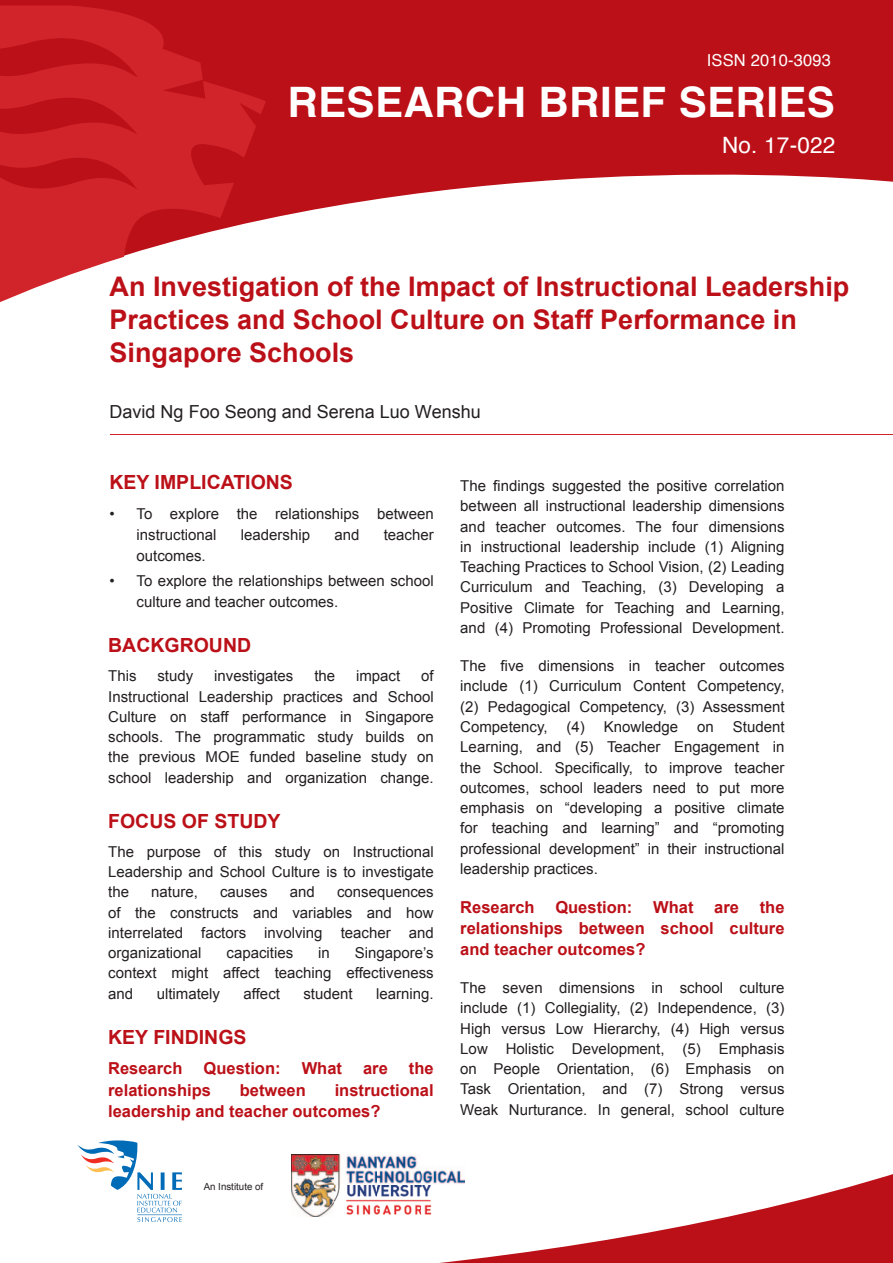
<style>
.page{position:relative;width:893px;height:1263px;background:#fff}
.page>*{position:absolute;margin:0;border:0;box-sizing:border-box;transform-origin:0 0}
.t1{font:700 42px "Helvetica";letter-spacing:.01em;color:#fff}
.t2{font:700 27px/33px "Arial";color:#bb1018}
.t3{font:22.5px "Helvetica";letter-spacing:.01em;color:#fff}
.t4{font:700 19.5px "Arial";color:#bb1018}
.t5{font:18px "Arial";color:#231f20}
.t6{font:700 16.5px/21px "Arial";color:#bb1018}
.t7{font:16.5px "Helvetica";letter-spacing:.01em;color:#fff}
.t8{font:15px/20.2px "Arial";color:#231f20;text-align:justify}
.t9{font:9.75px "Arial";color:#231f20}
</style>
<div class="page">
<svg style="left:0;top:0;width:893px;height:219px;fill:#bb1018"></svg>
<svg style="left:306px;top:1174px;width:587px;height:89px"></svg>
<hr style="left:110px;top:434px;width:783px;height:1px;background:#d1232a">
<svg style="left:0;top:5px;width:266px;height:297px;fill:#d1232a"></svg>
<svg style="left:77px;top:1140px;width:105px;height:82px"></svg>
<img style="left:291px;top:1154px;width:174px;height:62px">
<p class="t7" style="left:707px;top:48px;width:126px">ISSN 2010-3093</p>
<h1 class="t1" style="left:287px;top:69px;width:549px">RESEARCH BRIEF SERIES</h1>
<h3 class="t3" style="left:722px;top:128px;width:115px">No. 17-022</h3>
<h2 class="t2" style="left:110px;top:271px;width:741px">An Investigation of the Impact of Instructional Leadership<br>Practices and School Culture on Staff Performance in<br>Singapore Schools</h2>
<p class="t5" style="left:110px;top:399px;width:373px">David Ng Foo Seong and Serena Luo Wenshu</p>
<h3 class="t4" style="left:109px;top:469px;width:185px">KEY IMPLICATIONS</h3>
<p class="t8" style="left:136px;top:503px;width:299px;line-height:21px;text-indent:-27px">• To explore the relationships between instructional</p>
<p class="t8" style="left:241px;top:525px;width:71px">leadership</p>
<p class="t8" style="left:334px;top:525px;width:27px">and</p>
<p class="t8" style="left:384px;top:525px;width:52px">teacher</p>
<p class="t8" style="left:136px;top:546px;width:71px">outcomes.</p>
<p class="t8" style="left:136px;top:571px;width:299px;line-height:21px;text-indent:-27px">• To explore the relationships between school culture and teacher outcomes.</p>
<h3 class="t4" style="left:108px;top:632px;width:144px">BACKGROUND</h3>
<p class="t8" style="left:108px;top:666px;width:30px">This</p>
<p class="t8" style="left:157px;top:666px;width:37px">study</p>
<p class="t8" style="left:214px;top:666px;width:81px">investigates</p>
<p class="t8" style="left:314px;top:666px;width:22px">the</p>
<p class="t8" style="left:356px;top:666px;width:46px">impact</p>
<p class="t8" style="left:108px;top:666px;width:327px;text-indent:313px">of Instructional Leadership practices and School Culture on staff performance in Singapore schools. The programmatic study builds on the previous MOE funded baseline study on school leadership and organization change.</p>
<h3 class="t4" style="left:108px;top:808px;width:174px">FOCUS OF STUDY</h3>
<p class="t8" style="left:108px;top:842px;width:327px">The purpose of this study on Instructional Leadership and School Culture is to investigate the</p>
<p class="t8" style="left:151px;top:882px;width:48px">nature,</p>
<p class="t8" style="left:220px;top:882px;width:49px">causes</p>
<p class="t8" style="left:290px;top:882px;width:27px">and</p>
<p class="t8" style="left:108px;top:882px;width:327px;text-indent:229px">consequences of the constructs and variables and how interrelated factors involving teacher and organizational</p>
<p class="t8" style="left:108px;top:943px;width:327px;text-indent:247px">Singapore’s context might affect teaching effectiveness and</p>
<p class="t8" style="left:227px;top:943px;width:68px">capacities</p>
<p class="t8" style="left:318px;top:943px;width:13px">in</p>
<p class="t8" style="left:157px;top:983px;width:65px">ultimately</p>
<p class="t8" style="left:244px;top:983px;width:38px">affect</p>
<p class="t8" style="left:303px;top:983px;width:51px">student</p>
<p class="t8" style="left:376px;top:983px;width:59px">learning.</p>
<h3 class="t4" style="left:108px;top:1024px;width:140px">KEY FINDINGS</h3>
<p class="t6" style="left:108px;top:1058px;width:76px">Research</p>
<p class="t6" style="left:204px;top:1058px;width:79px">Question:</p>
<p class="t6" style="left:302px;top:1058px;width:42px">What</p>
<p class="t6" style="left:363px;top:1058px;width:26px">are</p>
<p class="t6" style="left:409px;top:1058px;width:26px">the</p>
<p class="t6" style="left:108px;top:1080px;width:104px">relationships</p>
<p class="t6" style="left:240px;top:1080px;width:68px">between</p>
<p class="t6" style="left:108px;top:1079px;width:327px;line-height:21.5px;text-indent:226px">instructional leadership and teacher outcomes?</p>
<p class="t9" style="left:204px;top:1180px;width:61px">An Institute of</p>
<p class="t8" style="left:460px;top:476px;width:326px">The findings suggested the positive correlation between all instructional leadership dimensions and teacher outcomes. The four dimensions in instructional leadership include (1) Aligning Teaching Practices to School Vision, (2) Leading Curriculum and Teaching, (3) Developing a Positive Climate for Teaching and Learning, and (4) Promoting Professional Development.</p>
<p class="t8" style="left:460px;top:656px;width:326px">The five dimensions in teacher outcomes include (1) Curriculum Content Competency, (2) Pedagogical Competency, (3) Assessment Competency,</p>
<p class="t8" style="left:460px;top:717px;width:326px;text-indent:273px">Student Learning, and (5) Teacher Engagement in the School. Specifically, to improve teacher outcomes, school leaders need to put more emphasis on “developing a positive climate for teaching and learning” and “promoting professional development” in their instructional leadership practices.</p>
<p class="t6" style="left:460px;top:897px;width:76px">Research</p>
<p class="t6" style="left:555px;top:897px;width:79px">Question:</p>
<p class="t6" style="left:653px;top:897px;width:42px">What</p>
<p class="t6" style="left:714px;top:897px;width:26px">are</p>
<p class="t8" style="left:567px;top:717px;width:113px">(4) Knowledge</p>
<p class="t8" style="left:697px;top:717px;width:18px">on</p>
<p class="t6" style="left:460px;top:897px;width:326px;text-align:justify;text-indent:299px">the relationships between school culture and teacher outcomes?</p>
<p class="t8" style="left:460px;top:978px;width:326px">The seven dimensions in school culture include (1) Collegiality, (2) Independence, (3)<br>High versus Low Hierarchy, (4) High versus Low Holistic Development, (5) Emphasis on People Orientation, (6) Emphasis on Task Orientation, and (7) Strong versus Weak Nurturance. In general, school culture</p>
</div>
